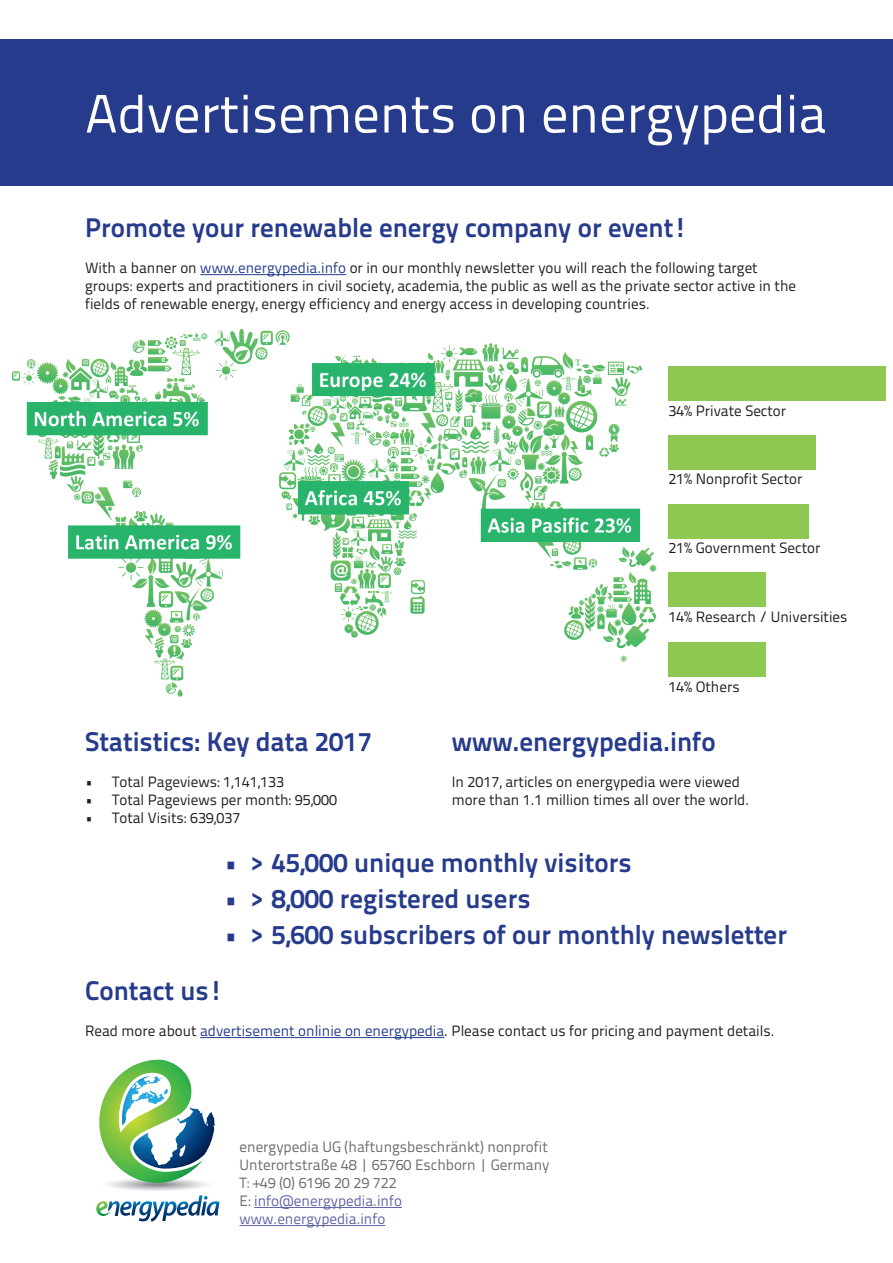
<style>
.page{position:relative;width:893px;height:1263px;background:#fff}
.page>*{position:absolute;margin:0;border:0;box-sizing:border-box;transform-origin:0 0}
.t1{font:54px "Titillium Text 22 L";color:#fff}
.t2{font:700 27px "Titillium Text 22 L";color:#263b8c}
.t3{font:15px/18px "Titillium Text 22 L";color:#231f20}
.t4{font:15px/18px "Titillium Text 22 L";color:#6c6d70}
.s1{color:#253f8e}
.s2{color:#6168a7}
</style>
<div class="page">
<svg style="left:96px;top:1060px;width:124px;height:162px"></svg>
<hr style="left:200px;top:274px;width:146px;height:1px;background:#253f8e">
<div style="left:0;top:39px;width:893px;height:147px;background:#263b8c"></div>
<hr style="left:254px;top:1207px;width:148px;height:1px;background:#6168a7">
<hr style="left:240px;top:1225px;width:145px;height:1px;background:#6168a7">
<img style="left:12px;top:330px;width:645px;height:367px">
<hr style="left:200px;top:1037px;width:244px;height:1px;background:#253f8e">
<div style="left:668px;top:366px;width:218px;height:35px;background:#8dc851"></div>
<div style="left:668px;top:435px;width:148px;height:34px;background:#8dc851"></div>
<div style="left:668px;top:504px;width:141px;height:35px;background:#8dc851"></div>
<div style="left:668px;top:573px;width:98px;height:34px;background:#8dc851"></div>
<div style="left:668px;top:642px;width:98px;height:35px;background:#8dc851"></div>
<h1 class="t1" style="left:85px;top:74px;width:743px">Advertisements on energypedia</h1>
<h2 class="t2" style="left:85px;top:207px;width:604px">Promote your renewable energy company or event!</h2>
<p class="t3" style="left:85px;top:258px;width:713px">With a banner on <span class="s1">www.energypedia.info</span> or in our monthly newsletter you will reach the following target groups: experts and practitioners in civil society, academia, the public as well as the private sector active in the fields of renewable energy, energy efficiency and energy access in developing countries.</p>
<p class="t3" style="left:668px;top:401px;width:119px">34% Private Sector</p>
<p class="t3" style="left:668px;top:469px;width:135px">21% Nonprofit Sector</p>
<p class="t3" style="left:668px;top:538px;width:154px">21% Government Sector</p>
<p class="t3" style="left:668px;top:607px;width:181px">14% Research / Universities</p>
<h2 class="t2" style="left:85px;top:721px;width:289px">Statistics: Key data 2017</h2>
<p class="t3" style="left:85px;top:772px;width:201px">• Total Pageviews: 1,141,133</p>
<p class="t3" style="left:85px;top:790px;width:254px">• Total Pageviews per month: 95,000</p>
<p class="t3" style="left:85px;top:808px;width:157px">• Total Visits: 639,037</p>
<p class="t3" style="left:668px;top:676px;width:73px">14% Others</p>
<h2 class="t2" style="left:452px;top:721px;width:265px">www.energypedia.info</h2>
<p class="t3" style="left:452px;top:772px;width:299px">In 2017, articles on energypedia were viewed more than 1.1 million times all over the world.</p>
<h2 class="t2" style="left:224px;top:841px;width:409px">• &gt; 45,000 unique monthly visitors</h2>
<h2 class="t2" style="left:224px;top:877px;width:308px">• &gt; 8,000 registered users</h2>
<h2 class="t2" style="left:224px;top:913px;width:565px">• &gt; 5,600 subscribers of our monthly newsletter</h2>
<h2 class="t2" style="left:85px;top:970px;width:140px">Contact us!</h2>
<p class="t3" style="left:85px;top:1021px;width:691px">Read more about <span class="s1">advertisement onlinie on energypedia</span>. Please contact us for pricing and payment details.</p>
<p class="t4" style="left:240px;top:1137px;width:311px">energypedia UG (haftungsbeschränkt) nonprofit Unterortstraße 48 | 65760 Eschborn | Germany T: +49 (0) 6196 20 29 722<br>E: <span class="s2">info@energypedia.info www.energypedia.info</span></p>
</div>
